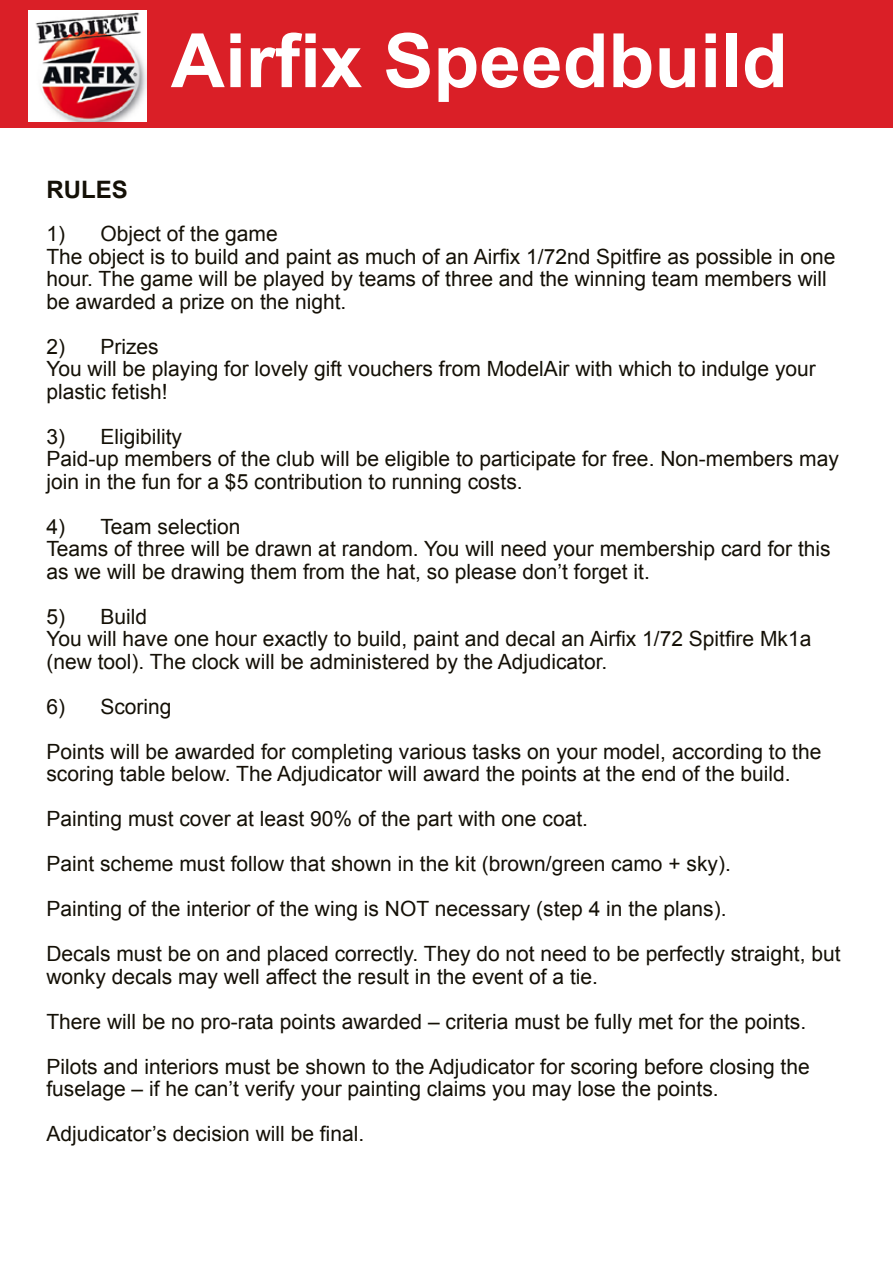
<style>
.page{position:relative;width:893px;height:1263px;background:#fff}
.page>*{position:absolute;margin:0;border:0;box-sizing:border-box;transform-origin:0 0}
.t1{font:700 75px "Arial";color:#fff}
.t2{font:700 24px "Arial";color:#141006}
.t3{font:21px/22.5px "Arial";color:#141006}
</style>
<div class="page">
<div style="left:0;top:0;width:893px;height:128px;background:#da1f27"></div>
<img style="left:28px;top:10px;width:118px;height:112px">
<h1 class="t1" style="left:171px;top:11px;width:618px">Airfix Speedbuild</h1>
<p class="t2" style="left:46px;top:173px;width:83px">RULES</p>
<p class="t3" style="left:46px;top:223px;width:791px">1) Object of the game<br>The object is to build and paint as much of an Airfix 1/72nd Spitfire as possible in one hour. The game will be played by teams of three and the winning team members will be awarded a prize on the night.</p>
<p class="t3" style="left:46px;top:335px;width:771px">2) Prizes<br>You will be playing for lovely gift vouchers from ModelAir with which to indulge your plastic fetish!</p>
<p class="t3" style="left:46px;top:425px;width:794px">3) Eligibility<br>Paid-up members of the club will be eligible to participate for free. Non-members may join in the fun for a $5 contribution to running costs.</p>
<p class="t3" style="left:46px;top:515px;width:786px">4) Team selection<br>Teams of three will be drawn at random. You will need your membership card for this as we will be drawing them from the hat, so please don’t forget it.</p>
<p class="t3" style="left:46px;top:605px;width:767px">5) Build<br>You will have one hour exactly to build, paint and decal an Airfix 1/72 Spitfire Mk1a (new tool). The clock will be administered by the Adjudicator.</p>
<p class="t3" style="left:46px;top:684px;width:776px;line-height:45px">6) Scoring<br>Points will be awarded for completing various tasks on your model, according to the</p>
<p class="t3" style="left:46px;top:752px;width:796px;line-height:45px">scoring table below. The Adjudicator will award the points at the end of the build.<br>Painting must cover at least 90% of the part with one coat.<br>Paint scheme must follow that shown in the kit (brown/green camo + sky).<br>Painting of the interior of the wing is NOT necessary (step 4 in the plans).<br>Decals must be on and placed correctly. They do not need to be perfectly straight, but</p>
<p class="t3" style="left:46px;top:954px;width:765px;line-height:45px">wonky decals may well affect the result in the event of a tie.<br>There will be no pro-rata points awarded – criteria must be fully met for the points.<br>Pilots and interiors must be shown to the Adjudicator for scoring before closing the</p>
<p class="t3" style="left:46px;top:1067px;width:674px;line-height:45px">fuselage – if he can’t verify your painting claims you may lose the points.<br>Adjudicator’s decision will be final.</p>
</div>
